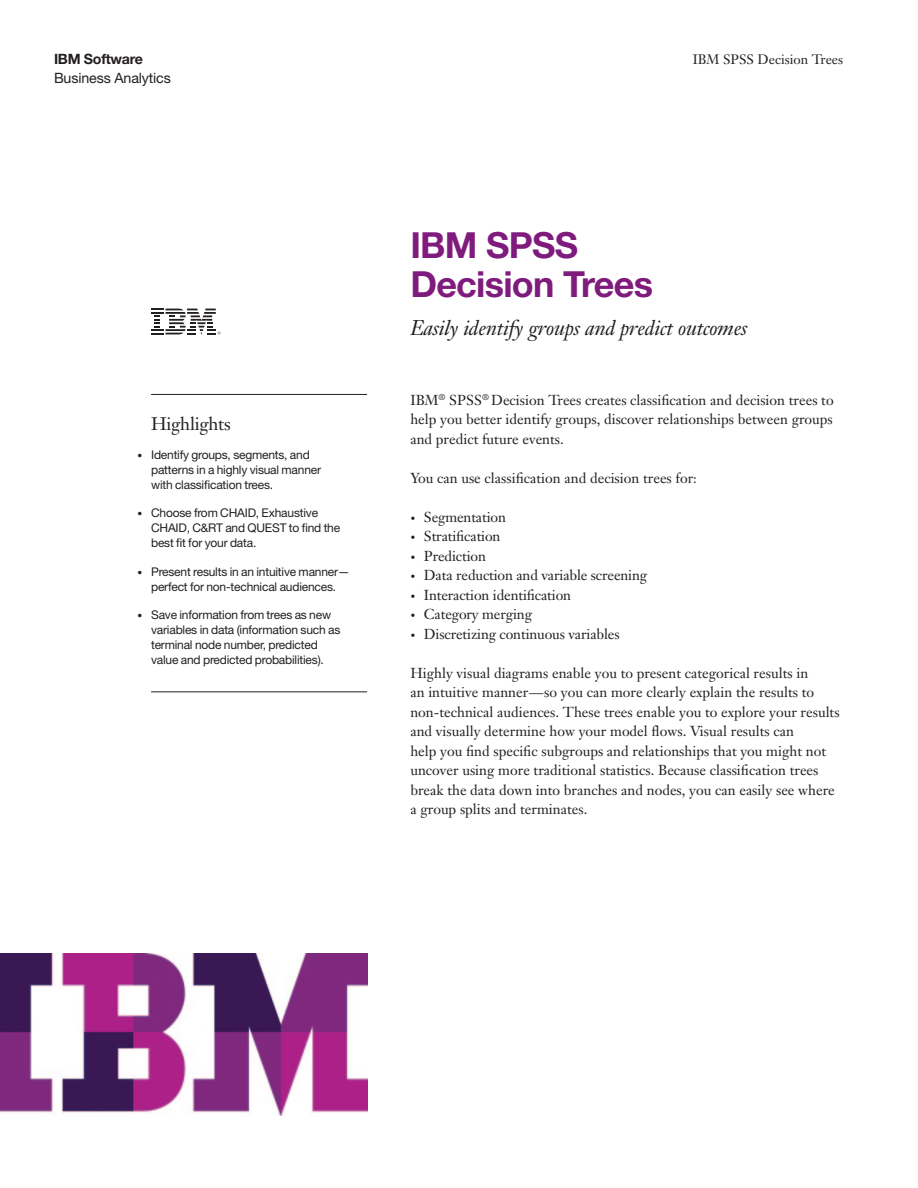
<style>
.page{position:relative;width:918px;height:1188px;background:#fff}
.page>*{position:absolute;margin:0;border:0;box-sizing:border-box;transform-origin:0 0}
._1A_title__color{font:700 36px/39px "Helvetica Neue LT Pro";letter-spacing:-.02em;color:#7f1b7d}
._1B_subtitle{font:italic 21px "Janson Text LT Pro";letter-spacing:-.01em;color:#231f20}
._3A_highlight_head{font:18px "Janson Text LT Pro";letter-spacing:-.015em;color:#231f20}
._2C_body{font:14.25px/19.5px "Janson Text LT Pro";color:#231f20;text-align:justify}
._2D_body_bulleted_1{font:14.25px "Janson Text LT Pro";letter-spacing:-.01em;color:#231f20}
._0A_collateral_type{font:14.25px "Helvetica Neue LT Pro";letter-spacing:-.01em;color:#231f20}
._0A_business_unit{font:700 14.25px "Helvetica Neue LT Pro";letter-spacing:-.02em;color:#231f20}
._0B_industry_area{font:13.5px "Janson Text LT Pro";color:#231f20}
._3G_highlight_bullet{font:12px/15px "Helvetica Neue LT Pro";letter-spacing:-.015em;color:#231f20}
.s1{font-size:9.75px}
</style>
<div class="page">
<img style="left:0;top:954px;width:367px;height:162px">
<hr style="left:151px;top:394px;width:216px;height:1px;background:#231f20">
<hr style="left:151px;top:691px;width:216px;height:1px;background:#231f20">
<svg style="left:151px;top:309px;width:70px;height:26px"></svg>
<p class="_0A_business_unit" style="left:54px;top:50px;width:90px">IBM Software</p>
<p class="_0A_collateral_type" style="left:54px;top:69px;width:118px">Business Analytics</p>
<p class="_3A_highlight_head" style="left:151px;top:413px;width:81px">Highlights</p>
<p class="_3G_highlight_bullet" style="left:151px;top:447px;width:172px;text-indent:-14px"><span class="s1">•</span> Identify groups, segments, and patterns in a highly visual manner with classification trees.</p>
<p class="_3G_highlight_bullet" style="left:151px;top:505px;width:191px;text-indent:-14px"><span class="s1">•</span> Choose from CHAID, Exhaustive<br>CHAID, C&amp;RT and QUEST to find the best fit for your data.</p>
<p class="_3G_highlight_bullet" style="left:138px;top:564px;width:214px;text-align:center"><span class="s1">•</span> Present results in an intuitive manner— perfect for non-technical audiences.</p>
<p class="_3G_highlight_bullet" style="left:151px;top:607px;width:191px;text-indent:-14px"><span class="s1">•</span> Save information from trees as new variables in data (information such as terminal node number, predicted value and predicted probabilities).</p>
<p class="_0B_industry_area" style="left:693px;top:51px;width:152px">IBM SPSS Decision Trees</p>
<p class="_1A_title__color" style="left:410px;top:225px;width:244px">IBM SPSS<br>Decision Trees</p>
<p class="_1B_subtitle" style="left:410px;top:314px;width:339px">Easily identify groups and predict outcomes</p>
<p class="_2C_body" style="left:410px;top:390px;width:425px">IBM<sup>®</sup> SPSS<sup>®</sup> Decision Trees creates classification and decision trees to help you better identify groups, discover relationships between groups and predict future events.</p>
<p class="_2C_body" style="left:410px;top:468px;width:288px">You can use classification and decision trees for:</p>
<p class="_2D_body_bulleted_1" style="left:410px;top:508px;width:97px"><span class="s1">•</span> Segmentation</p>
<p class="_2D_body_bulleted_1" style="left:410px;top:527px;width:92px"><span class="s1">•</span> Stratification</p>
<p class="_2D_body_bulleted_1" style="left:410px;top:547px;width:77px"><span class="s1">•</span> Prediction</p>
<p class="_2D_body_bulleted_1" style="left:410px;top:566px;width:238px"><span class="s1">•</span> Data reduction and variable screening</p>
<p class="_2D_body_bulleted_1" style="left:410px;top:586px;width:162px"><span class="s1">•</span> Interaction identification</p>
<p class="_2D_body_bulleted_1" style="left:410px;top:605px;width:123px"><span class="s1">•</span> Category merging</p>
<p class="_2D_body_bulleted_1" style="left:410px;top:625px;width:211px"><span class="s1">•</span> Discretizing continuous variables</p>
<p class="_2C_body" style="left:410px;top:663px;width:431px;text-align:left">Highly visual diagrams enable you to present categorical results in<br>an intuitive manner—so you can more clearly explain the results to non-technical audiences. These trees enable you to explore your results and visually determine how your model flows. Visual results can<br>help you find specific subgroups and relationships that you might not uncover using more traditional statistics. Because classification trees break the data down into branches and nodes, you can easily see where</p>
<p class="_2C_body" style="left:410px;top:800px;width:179px">a group splits and terminates.</p>
</div>
